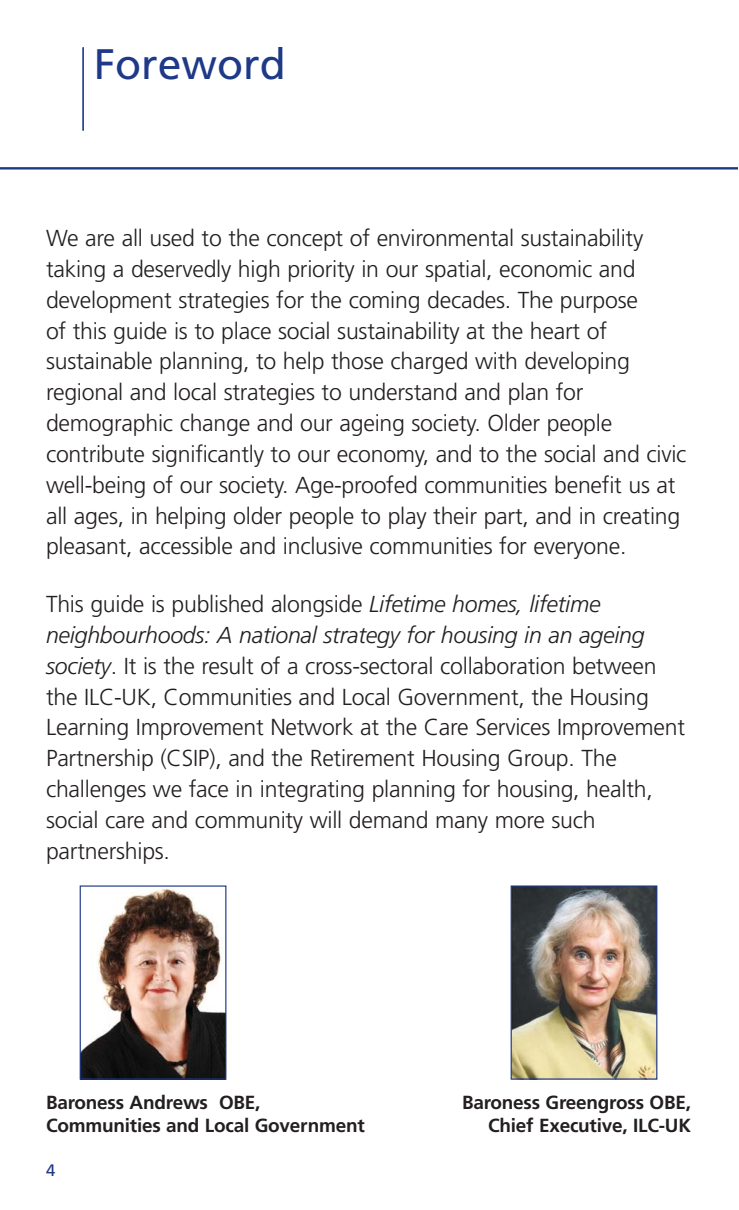
<style>
.page{position:relative;width:739px;height:1210px;background:#fff}
.page>*{position:absolute;margin:0;border:0;box-sizing:border-box;transform-origin:0 0}
.t1{font:42.6px "Frutiger";color:#1e3988}
.t2{font:300 23.1px/30.8px "Frutiger";letter-spacing:-.01em;color:#231f20}
.t3{font:700 18.9px/23.7px "Frutiger";letter-spacing:-.01em;color:#231f20}
.t4{font:16.65px "Frutiger";color:#1e3988}
.s1{font-style:italic}
</style>
<div class="page">
<hr style="left:83px;top:47px;width:1px;height:84px;background:#1e3988">
<hr style="left:0;top:167px;width:738px;height:2px;background:#1e3988">
<img style="left:82px;top:888px;width:142px;height:189px">
<div style="left:80px;top:885px;width:146px;height:194px;border:1px solid #1e3988"></div>
<img style="left:513px;top:887px;width:142px;height:190px">
<div style="left:511px;top:885px;width:146px;height:194px;border:1px solid #1e3988"></div>
<h1 class="t1" style="left:94px;top:47px;width:193px">Foreword</h1>
<p class="t2" style="left:46px;top:224px;width:642px">We are all used to the concept of environmental sustainability taking a deservedly high priority in our spatial, economic and development strategies for the coming decades. The purpose<br>of this guide is to place social sustainability at the heart of sustainable planning, to help those charged with developing regional and local strategies to understand and plan for demographic change and our ageing society. Older people contribute significantly to our economy, and to the social and civic well-being of our society. Age-proofed communities benefit us at all ages, in helping older people to play their part, and in creating pleasant, accessible and inclusive communities for everyone.</p>
<p class="t2" style="left:46px;top:590px;width:640px">This guide is published alongside <span class="s1">Lifetime homes, lifetime neighbourhoods: A national strategy for housing in an ageing society</span>. It is the result of a cross-sectoral collaboration between the ILC-UK, Communities and Local Government, the Housing Learning Improvement Network at the Care Services Improvement Partnership (CSIP), and the Retirement Housing Group. The challenges we face in integrating planning for housing, health, social care and community will demand many more such partnerships.</p>
<p class="t3" style="left:46px;top:1091px;width:320px">Baroness Andrews OBE,<br>Communities and Local Government</p>
<p class="t3" style="left:462px;top:1091px;width:231px;text-align:right">Baroness Greengross OBE,<br>Chief Executive, ILC-UK</p>
<p class="t4" style="left:46px;top:1162px;width:11px">4</p>
</div>
